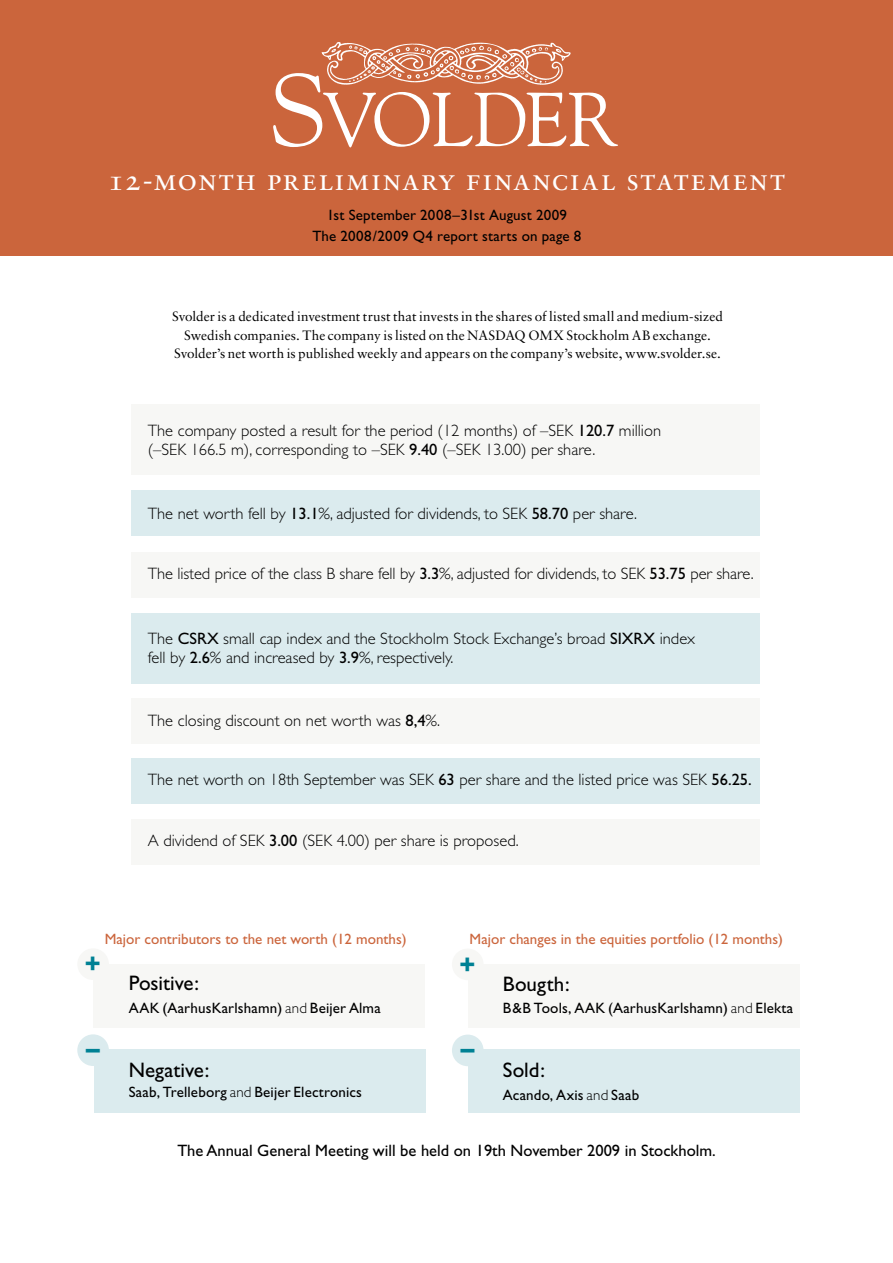
<style>
.page{position:relative;width:893px;height:1263px;background:#fff}
.page>*{position:absolute;margin:0;border:0;box-sizing:border-box;transform-origin:0 0}
.t1{font:30px "Sabon Roman SC";letter-spacing:.055em;color:#fff}
.t2{font:700 27.3px "Gill Sans";color:#008194}
.t3{font:21px "Gill Sans";color:#000}
.t4{font:300 16.5px/18.8px "Gill Sans";color:#000}
.t5{font:16.5px "Gill Sans";color:#000}
.t6{font:15px/21.8px "Gill Sans";letter-spacing:.01em;color:#000;text-align:center}
.t7{font:15px "Gill Sans";color:#cb653c}
.t8{font:13.5px/18.8px "Sabon Roman Os F";letter-spacing:.005em;color:#000;text-align:center}
.s1{font-weight:400}
.s2{font-weight:300}
</style>
<div class="page">
<div style="left:132px;top:404px;width:628px;height:70px;background:#f7f7f5"></div>
<div style="left:132px;top:614px;width:628px;height:70px;background:#dbebee"></div>
<div style="left:132px;top:758px;width:628px;height:46px;background:#dbebee"></div>
<div style="left:132px;top:490px;width:628px;height:46px;background:#dbebee"></div>
<div style="left:132px;top:552px;width:628px;height:46px;background:#f7f7f5"></div>
<div style="left:132px;top:819px;width:628px;height:45px;background:#f7f7f5"></div>
<div style="left:132px;top:698px;width:628px;height:46px;background:#f7f7f5"></div>
<div style="left:0;top:0;width:893px;height:255px;background:#cb653c"></div>
<svg style="left:273px;top:42px;width:345px;height:105px"></svg>
<div style="left:94px;top:964px;width:331px;height:64px;background:#f7f7f5"></div>
<div style="left:77px;top:948px;width:32px;height:32px;background:#f7f7f5;border-radius:50%"></div>
<div style="left:94px;top:1049px;width:331px;height:63px;background:#dbebee"></div>
<div style="left:468px;top:1049px;width:331px;height:63px;background:#dbebee"></div>
<div style="left:468px;top:964px;width:331px;height:64px;background:#f7f7f5"></div>
<div style="left:77px;top:1034px;width:32px;height:32px;background:#dbebee;border-radius:50%"></div>
<div style="left:452px;top:948px;width:32px;height:32px;background:#f7f7f5;border-radius:50%"></div>
<div style="left:452px;top:1034px;width:32px;height:32px;background:#dbebee;border-radius:50%"></div>
<h1 class="t1" style="left:108px;top:162px;width:679px">12-month preliminary financial statement</h1>
<p class="t6" style="left:312px;top:204px;width:271px">1st September 2008–31st August 2009<br>The 2008/2009 Q4 report starts on page 8</p>
<p class="t8" style="left:172px;top:307px;width:552px">Svolder is a dedicated investment trust that invests in the shares of listed small and medium-sized<br>Swedish companies. The company is listed on the NASDAQ OMX Stockholm AB exchange.<br>Svolder’s net worth is published weekly and appears on the company’s website, www.svolder.se.</p>
<p class="t4" style="left:148px;top:421px;width:515px">The company posted a result for the period (12 months) of –SEK <span class="s1">120.7</span> million (–SEK 166.5 m), corresponding to –SEK <span class="s1">9.40</span> (–SEK 13.00) per share.</p>
<p class="t4" style="left:148px;top:504px;width:491px">The net worth fell by <span class="s1">13.1</span>%, adjusted for dividends, to SEK <span class="s1">58.70</span> per share.</p>
<p class="t4" style="left:148px;top:564px;width:607px">The listed price of the class B share fell by <span class="s1">3.3</span>%, adjusted for dividends, to SEK <span class="s1">53.75</span> per share.</p>
<p class="t4" style="left:148px;top:629px;width:549px">The <span class="s1">CSRX</span> small cap index and the Stockholm Stock Exchange’s broad <span class="s1">SIXRX</span> index fell by <span class="s1">2.6</span>% and increased by <span class="s1">3.9</span>%, respectively.</p>
<p class="t4" style="left:148px;top:711px;width:294px">The closing discount on net worth was <span class="s1">8,4</span>%.</p>
<p class="t4" style="left:148px;top:770px;width:606px">The net worth on 18th September was SEK <span class="s1">63</span> per share and the listed price was SEK <span class="s1">56.25.</span></p>
<p class="t4" style="left:148px;top:831px;width:372px">A dividend of SEK <span class="s1">3.00</span> (SEK 4.00) per share is proposed.</p>
<p class="t7" style="left:105px;top:930px;width:303px">Major contributors to the net worth (12 months)</p>
<p class="t7" style="left:470px;top:931px;width:315px">Major changes in the equities portfolio (12 months)</p>
<h2 class="t2" style="left:85px;top:948px;width:17px">+</h2>
<h2 class="t2" style="left:86px;top:1031px;width:15px">–</h2>
<p class="t3" style="left:129px;top:971px;width:72px">Positive:</p>
<p class="t6" style="left:129px;top:997px;width:254px">AAK (AarhusKarlshamn) <span class="s2">and</span> Beijer Alma</p>
<h2 class="t2" style="left:459px;top:948px;width:17px">+</h2>
<h2 class="t2" style="left:461px;top:1031px;width:15px">–</h2>
<p class="t3" style="left:503px;top:971px;width:68px">Bougth:</p>
<p class="t6" style="left:503px;top:997px;width:292px">B&amp;B Tools, AAK (AarhusKarlshamn) <span class="s2">and</span> Elekta</p>
<p class="t3" style="left:129px;top:1058px;width:82px">Negative:</p>
<p class="t3" style="left:503px;top:1058px;width:44px">Sold:</p>
<p class="t6" style="left:129px;top:1081px;width:235px">Saab, Trelleborg <span class="s2">and</span> Beijer Electronics</p>
<p class="t6" style="left:503px;top:1084px;width:138px">Acando, Axis <span class="s2">and</span> Saab</p>
<p class="t5" style="left:177px;top:1140px;width:540px">The Annual General Meeting will be held on 19th November 2009 in Stockholm.</p>
</div>
